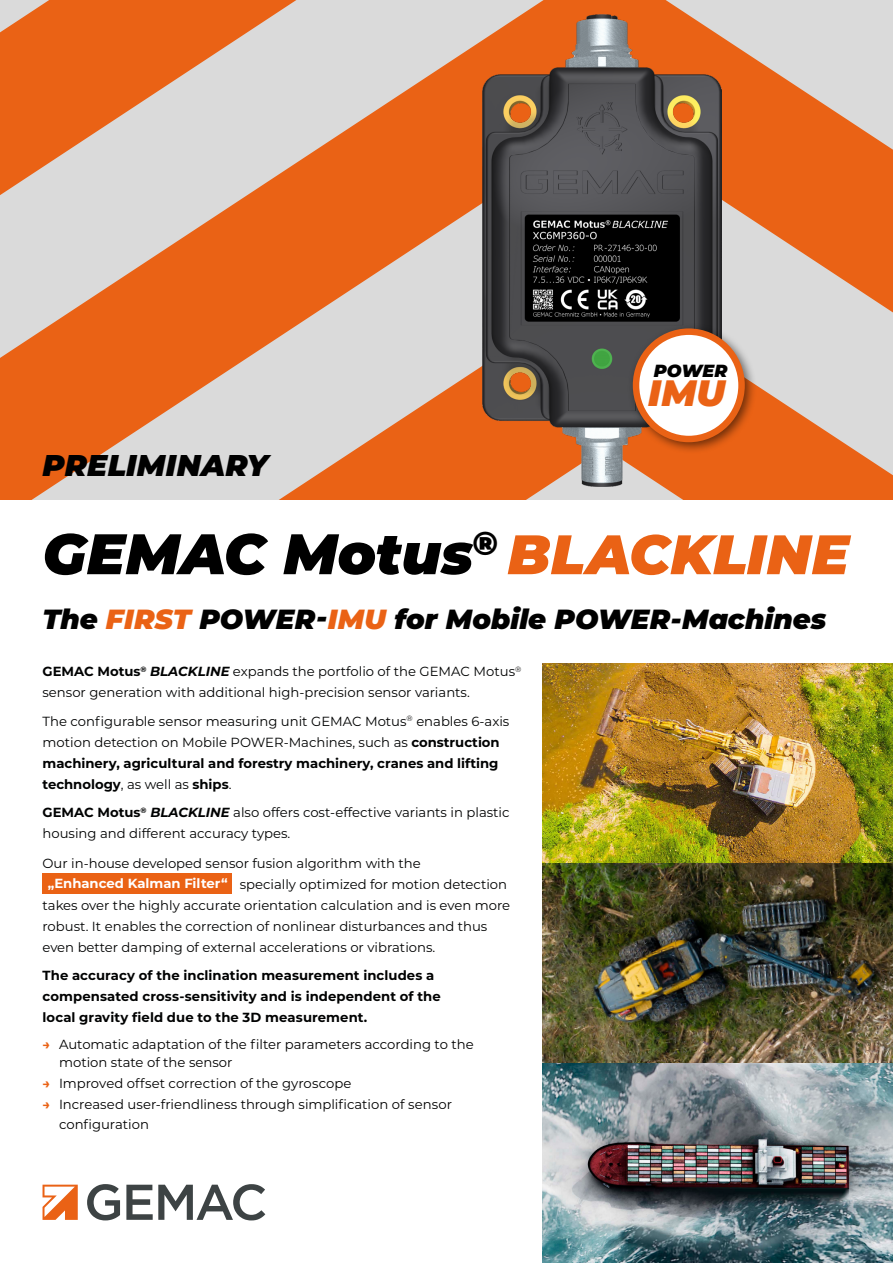
<style>
.page{position:relative;width:893px;height:1263px;background:#fff}
.page>*{position:absolute;margin:0;border:0;box-sizing:border-box;transform-origin:0 0}
.t1{font:italic 900 57px "Montserrat";color:#000}
.t2{font:italic 900 36.75px "Montserrat";color:#ea6215}
.t3{font:italic 900 30px "Montserrat";letter-spacing:.005em;color:#000}
.t4{font:italic 900 27.75px "Montserrat";color:#000}
.t5{font:italic 900 17.55px "Montserrat";color:#000}
.t6{font:13.2px/21px "Montserrat";color:#010202}
.t7{font:13.2px/18px "Montserrat";color:#000}
.t8{font:700 13.2px/21px "Montserrat";letter-spacing:.005em;color:#010202}
.t9{font:700 13.2px "Montserrat";color:#fff}
.s1{font-size:55.5px;color:#ea6215}
.s2{color:#ea6215}
.s3{font-weight:700}
.s4{font-weight:700;font-style:italic}
.s5{color:#000}
.s6{font-weight:700;color:#ea6215}
</style>
<div class="page">
<svg style="left:0;top:0;width:893px;height:500px;fill:#ea6215"></svg>
<svg style="left:278px;top:285px;width:615px;height:215px;fill:#dadada"></svg>
<img style="left:542px;top:663px;width:351px;height:200px">
<img style="left:542px;top:863px;width:351px;height:200px">
<img style="left:542px;top:1063px;width:351px;height:200px">
<img style="left:483px;top:15px;width:238px;height:472px">
<div style="left:627px;top:322px;width:130px;height:132px;background:#000;opacity:.54"></div>
<div style="left:636px;top:332px;width:105px;height:107px;background:#fff;border-radius:50%"></div>
<div style="left:633px;top:328px;width:112px;height:114px;border:6px solid #ea6215;border-radius:50%"></div>
<div style="left:43px;top:873px;width:189px;height:21px;background:#ea6215"></div>
<svg style="left:43px;top:1185px;width:35px;height:35px"></svg>
<svg style="left:87px;top:1184px;width:178px;height:36px"></svg>
<h3 class="t5" style="left:654px;top:357px;width:75px">POWER</h3>
<h3 class="t3" style="left:43px;top:443px;width:227px">PRELIMINARY</h3>
<h2 class="t2" style="left:648px;top:365px;width:79px">IMU</h2>
<h1 class="t1" style="left:43px;top:511px;width:808px">GEMAC Motus<sup>®</sup> <span class="s1">BLACKLINE</span></h1>
<h3 class="t4" style="left:43px;top:598px;width:785px">The <span class="s2">FIRST</span> POWER-<span class="s2">IMU</span> for Mobile POWER-Machines</h3>
<p class="t6" style="left:43px;top:660px;width:480px"><span class="s3">GEMAC Motus</span><sup>®</sup> <span class="s4">BLACKLINE</span> expands the portfolio of the GEMAC Motus<sup>® </sup>sensor generation with additional high-precision sensor variants.</p>
<p class="t6" style="left:43px;top:710px;width:468px">The configurable sensor measuring unit GEMAC Motus<sup>®</sup> enables 6-axis motion detection on Mobile POWER-Machines, such as <span class="s3">construction machinery, agricultural and forestry machinery, cranes and lifting technology</span>, as well as <span class="s3">ships</span>.</p>
<p class="t6" style="left:43px;top:801px;width:469px"><span class="s3">GEMAC Motus</span><sup>®</sup> <span class="s4">BLACKLINE</span> also offers cost-effective variants in plastic housing and different accuracy types.</p>
<p class="t6" style="left:43px;top:852px;width:380px">Our <span class="s5">in-house</span> developed sensor fusion algorithm with the</p>
<p class="t6" style="left:240px;top:873px;width:269px">specially optimized for motion detection</p>
<p class="t6" style="left:43px;top:894px;width:469px">takes over the highly accurate orientation calculation and is even more</p>
<p class="t6" style="left:43px;top:915px;width:446px">robust. It enables the correction of nonlinear disturbances and thus</p>
<p class="t6" style="left:43px;top:936px;width:394px">even better damping of external accelerations or vibrations.</p>
<p class="t8" style="left:43px;top:964px;width:400px">The accuracy of the inclination measurement includes a compensated cross-sensitivity and is independent of the local gravity field due to the 3D measurement.</p>
<p class="t7" style="left:59px;top:1035px;width:416px;text-indent:-16px"><span class="s6">→</span> Automatic adaptation of the filter parameters according to the motion state of the sensor</p>
<p class="t7" style="left:43px;top:1074px;width:310px"><span class="s6">→</span> Improved offset correction of the gyroscope</p>
<p class="t7" style="left:59px;top:1093px;width:394px;line-height:20.7px;text-indent:-16px"><span class="s6">→</span> Increased user-friendliness through simplification of sensor configuration</p>
<p class="t9" style="left:48px;top:874px;width:181px">„Enhanced Kalman Filter“</p>
</div>
